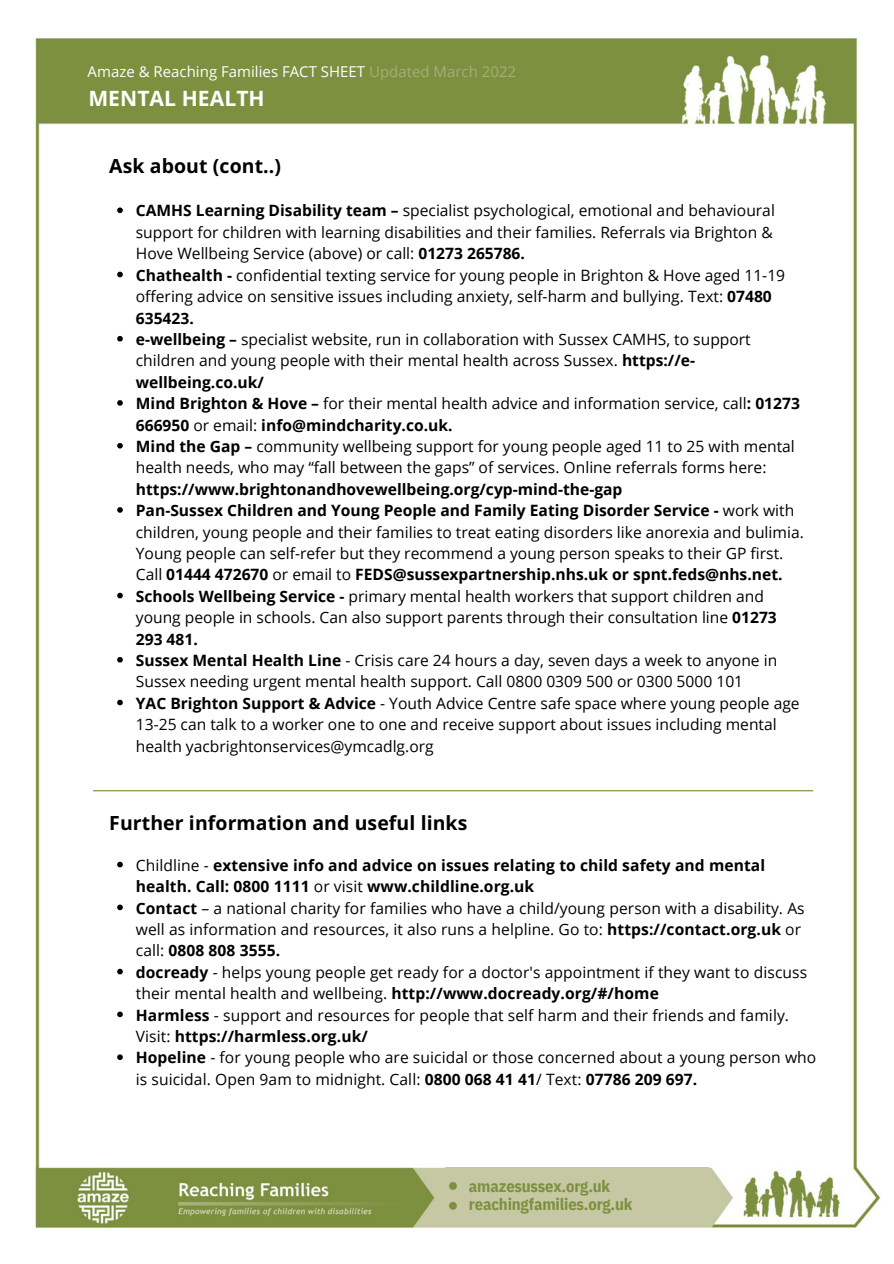
<style>
.page{position:relative;width:894px;height:1264px;background:#fff}
.page>*{position:absolute;margin:0;border:0;box-sizing:border-box;transform-origin:0 0}
.t1{font:700 21px "Open Sans";letter-spacing:.005em;color:#fff}
.t2{font:700 19.5px "Open Sans";letter-spacing:.005em;color:#000}
.t3{font:700 16.5px/18.6px "IBM Plex Sans Cond";letter-spacing:-.01em;color:#7d903f}
.t4{font:15.6px/21.5px "Open Sans";color:#000}
.t5{font:700 15.6px/21.5px "Open Sans";letter-spacing:.005em;color:#000}
.t6{font:15px "Open Sans";color:#fff}
.s1{color:#a6ad77}
.s2{font-weight:700}
.s3{font-weight:400}
</style>
<div class="page">
<img style="left:35px;top:35px;width:846px;height:1194px">
<div style="left:445px;top:1166px;width:263px;height:57px;background:#c6c8a3"></div>
<hr style="left:93px;top:790px;width:720px;height:1px;background:#7d903f">
<div style="left:449px;top:1181px;width:8px;height:8px;background:#7d903f;border-radius:50%"></div>
<svg style="left:117px;top:207px;width:6px;height:6px"></svg>
<svg style="left:117px;top:272px;width:6px;height:5px"></svg>
<svg style="left:117px;top:336px;width:6px;height:5px"></svg>
<svg style="left:117px;top:400px;width:6px;height:6px"></svg>
<svg style="left:117px;top:443px;width:6px;height:5px"></svg>
<svg style="left:117px;top:507px;width:6px;height:6px"></svg>
<svg style="left:117px;top:592px;width:6px;height:6px"></svg>
<svg style="left:117px;top:657px;width:6px;height:5px"></svg>
<svg style="left:117px;top:699px;width:6px;height:6px"></svg>
<div style="left:449px;top:1201px;width:8px;height:8px;background:#7d903f;border-radius:50%"></div>
<svg style="left:117px;top:861px;width:6px;height:6px"></svg>
<svg style="left:117px;top:904px;width:6px;height:6px"></svg>
<svg style="left:117px;top:968px;width:6px;height:6px"></svg>
<svg style="left:117px;top:1011px;width:6px;height:6px"></svg>
<svg style="left:117px;top:1054px;width:6px;height:6px"></svg>
<p class="t6" style="left:88px;top:61px;width:430px">Amaze &amp; Reaching Families FACT SHEET <span class="s1">Updated March 2022</span></p>
<p class="t1" style="left:88px;top:84px;width:178px">MENTAL HEALTH</p>
<p class="t2" style="left:109px;top:152px;width:173px">Ask about (cont..)</p>
<p class="t4" style="left:136px;top:200px;width:640px"><span class="s2">CAMHS Learning Disability team –</span> specialist psychological, emotional and behavioural support for children with learning disabilities and their families. Referrals via Brighton &amp;<br>Hove Wellbeing Service (above) or call: <span class="s2">01273 265786.</span></p>
<p class="t4" style="left:136px;top:264px;width:650px"><span class="s2">Chathealth -</span> confidential texting service for young people in Brighton &amp; Hove aged 11-19 offering advice on sensitive issues including anxiety, self-harm and bullying. Text: <span class="s2">07480<br>635423.</span></p>
<p class="t4" style="left:136px;top:328px;width:616px"><span class="s2">e-wellbeing –</span> specialist website, run in collaboration with Sussex CAMHS, to support children and young people with their mental health across Sussex. <span class="s2">https://e&shy;wellbeing.co.uk/</span></p>
<p class="t4" style="left:136px;top:392px;width:665px"><span class="s2">Mind Brighton &amp; Hove –</span> for their mental health advice and information service, call<span class="s2">: 01273<br>666950</span> or email: <span class="s2">info@mindcharity.co.uk.</span></p>
<p class="t4" style="left:136px;top:435px;width:660px"><span class="s2">Mind the Gap –</span> community wellbeing support for young people aged 11 to 25 with mental health needs, who may “fall between the gaps” of services. Online referrals forms here: <span class="s2">https://www.brightonandhovewellbeing.org/cyp-mind-the-gap</span></p>
<p class="t4" style="left:136px;top:499px;width:669px"><span class="s2">Pan-Sussex Children and Young People and Family Eating Disorder Service -</span> work with children, young people and their families to treat eating disorders like anorexia and bulimia.<br>Young people can self-refer but they recommend a young person speaks to their GP first.<br>Call <span class="s2">01444 472670</span> or email to <span class="s2">FEDS@sussexpartnership.nhs.uk or spnt.feds@nhs.net.</span></p>
<p class="t4" style="left:136px;top:585px;width:642px"><span class="s2">Schools Wellbeing Service -</span> primary mental health workers that support children and young people in schools. Can also support parents through their consultation line <span class="s2">01273<br>293 481.</span></p>
<p class="t4" style="left:136px;top:649px;width:642px"><span class="s2">Sussex Mental Health Line</span> - Crisis care 24 hours a day, seven days a week to anyone in<br>Sussex needing urgent mental health support. Call 0800 0309 500 or 0300 5000 101</p>
<p class="t4" style="left:136px;top:692px;width:665px"><span class="s2">YAC Brighton Support &amp; Advice</span> - Youth Advice Centre safe space where young people age<br>13-25 can talk to a worker one to one and receive support about issues including mental health yacbrightonservices@ymcadlg.org</p>
<p class="t2" style="left:109px;top:809px;width:359px">Further information and useful links</p>
<p class="t5" style="left:136px;top:854px;width:630px"><span class="s3">Childline -</span> extensive info and advice on issues relating to child safety and mental health. Call: 0800 1111 <span class="s3">or visit</span> www.childline.org.uk</p>
<p class="t4" style="left:136px;top:896px;width:670px"><span class="s2">Contact</span> – a national charity for families who have a child/young person with a disability. As well as information and resources, it also runs a helpline. Go to: <span class="s2">https://contact.org.uk</span> or call: <span class="s2">0808 808 3555.</span></p>
<p class="t4" style="left:136px;top:961px;width:672px"><span class="s2">docready</span> - helps young people get ready for a doctor's appointment if they want to discuss their mental health and wellbeing. <span class="s2">http://www.docready.org/#/home</span></p>
<p class="t4" style="left:136px;top:1003px;width:654px"><span class="s2">Harmless</span> - support and resources for people that self harm and their friends and family.<br>Visit: <span class="s2">https://harmless.org.uk/</span></p>
<p class="t4" style="left:136px;top:1046px;width:681px"><span class="s2">Hopeline</span> - for young people who are suicidal or those concerned about a young person who is suicidal. Open 9am to midnight. Call: <span class="s2">0800 068 41 41</span>/ Text: <span class="s2">07786 209 697.</span></p>
<p class="t3" style="left:469px;top:1176px;width:165px">amazesussex.org.uk reachingfamilies.org.uk</p>
</div>
